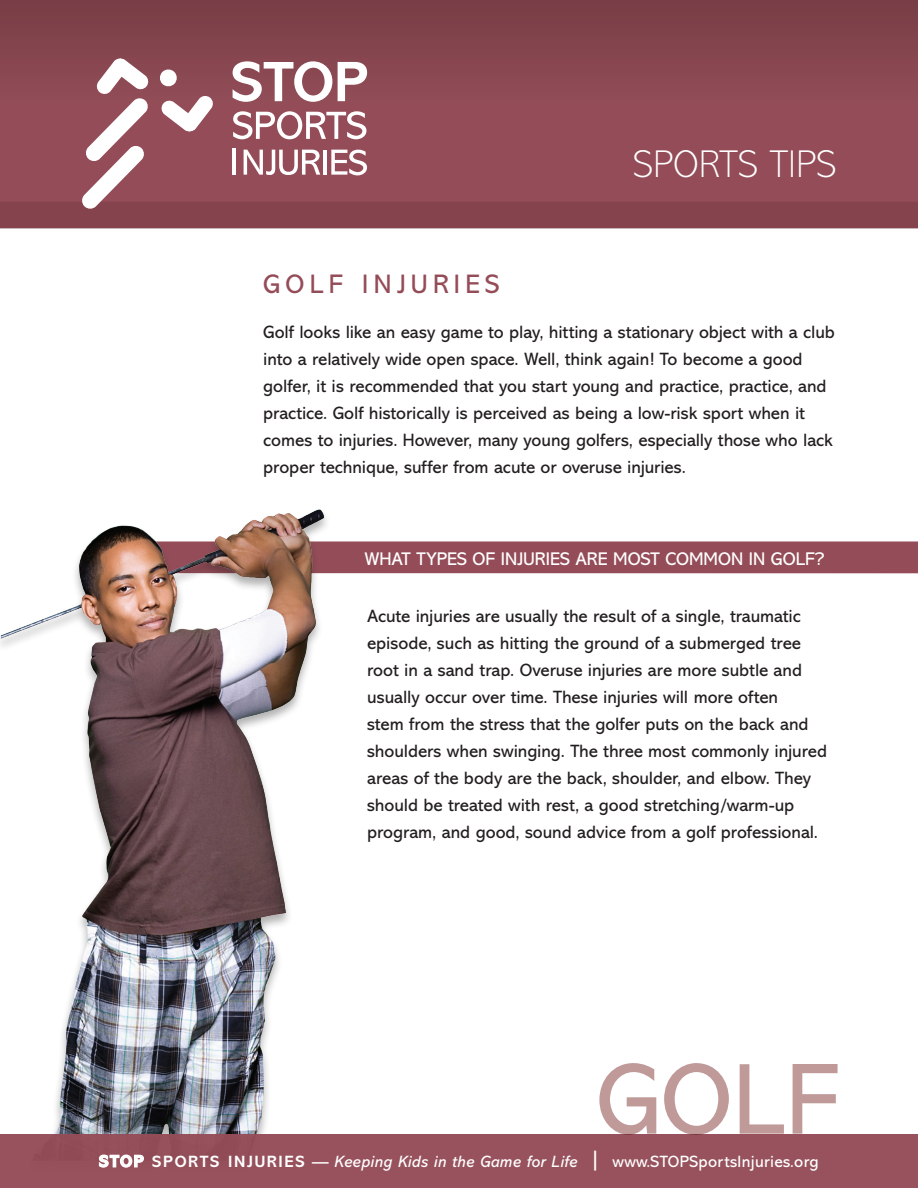
<style>
.page{position:relative;width:918px;height:1188px;background:#fff}
.page>*{position:absolute;margin:0;border:0;box-sizing:border-box;transform-origin:0 0}
.t1{font:101.7px "Abadi";color:#c09999}
.t2{font:200 39px "Abadi";letter-spacing:-.015em;color:#fff}
.t3{font:27px "Abadi";letter-spacing:.2em;color:#944d58}
.t4{font:18.6px "Abadi";letter-spacing:.005em;color:#fff}
.t5{font:18px/27px "Abadi";color:#231f20}
.t6{font:italic 16.5px "Abadi";letter-spacing:.02em;color:#fff}
.s1{font-weight:700;font-style:normal}
.s2{font-size:24px}
.s3{font-style:normal}
</style>
<div class="page">
<div style="left:148px;top:541px;width:770px;height:32px;background:#944d58"></div>
<div style="left:0;top:0;width:918px;height:228px;background:#7f414a"></div>
<img style="left:0;top:509px;width:338px;height:623px">
<svg style="left:0;top:59px;width:918px;height:170px"></svg>
<div style="left:0;top:1132px;width:918px;height:56px;background:#231f20;opacity:.3"></div>
<div style="left:0;top:1134px;width:918px;height:54px;background:#944d58"></div>
<svg style="left:98px;top:1154px;width:46px;height:14px"></svg>
<h2 class="t2" style="left:633px;top:143px;width:206px">SPORTS TIPS</h2>
<h3 class="t3" style="left:263px;top:269px;width:238px">GOLF INJURIES</h3>
<p class="t5" style="left:263px;top:318px;width:573px">Golf looks like an easy game to play, hitting a stationary object with a club into a relatively wide open space. Well, think again! To become a good golfer, it is recommended that you start young and practice, practice, and practice. Golf historically is perceived as being a low-risk sport when it comes to injuries. However, many young golfers, especially those who lack proper technique, suffer from acute or overuse injuries.</p>
<p class="t4" style="left:364px;top:548px;width:462px">WHAT TYPES OF INJURIES ARE MOST COMMON IN GOLF?</p>
<p class="t5" style="left:367px;top:602px;width:462px">Acute injuries are usually the result of a single, traumatic episode, such as hitting the ground of a submerged tree root in a sand trap. Overuse injuries are more subtle and usually occur over time. These injuries will more often<br>stem from the stress that the golfer puts on the back and shoulders when swinging. The three most commonly injured areas of the body are the back, shoulder, and elbow. They should be treated with rest, a good stretching/warm-up program, and good, sound advice from a golf professional.</p>
<h1 class="t1" style="left:596px;top:1043px;width:245px">GOLF</h1>
<p class="t6" style="left:99px;top:1152px;width:721px"><span class="s1">STOP SPO RTS INJUR I ES —</span> Keeping Kids in the Game for Life <span class="s2">|</span> <span class="s3">www.STOPSportsInjuries.org</span></p>
</div>
